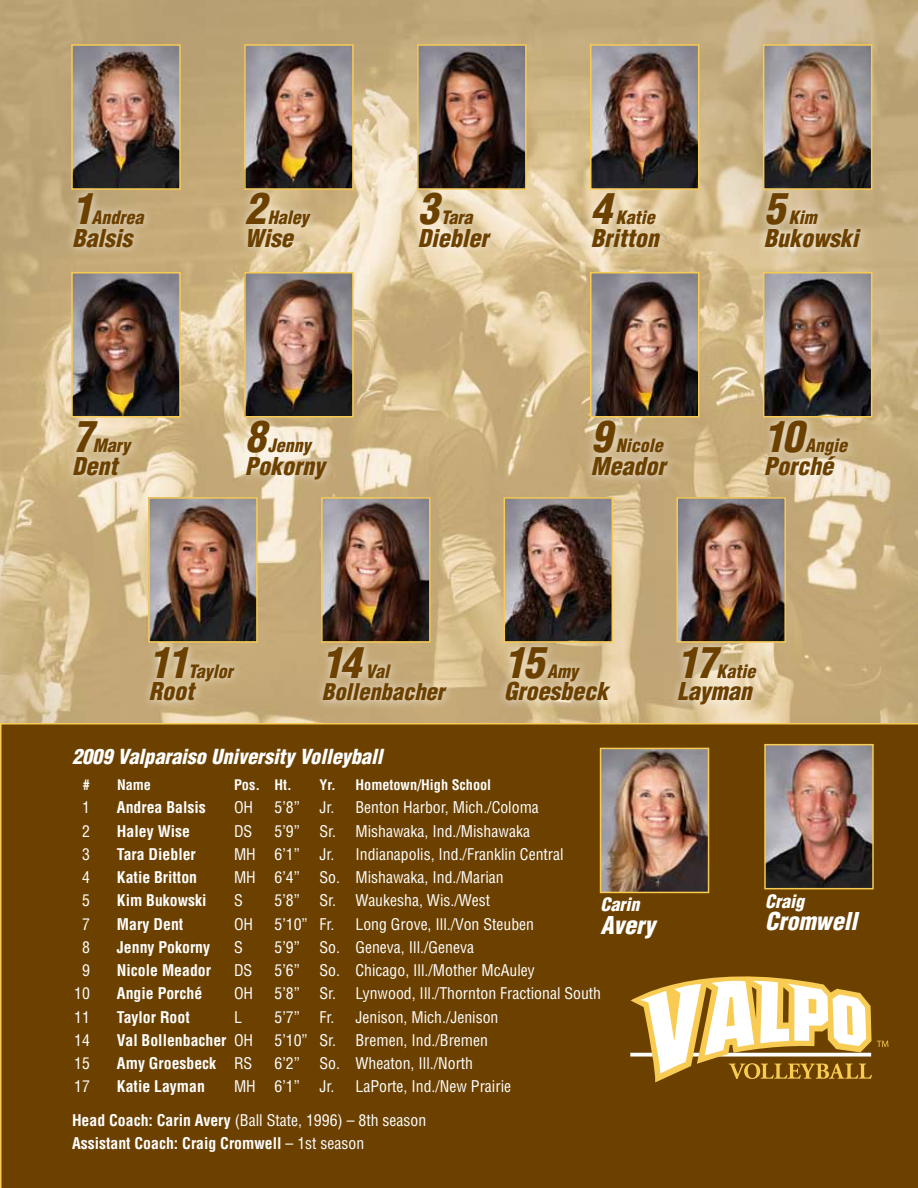
<style>
.page{position:relative;width:918px;height:1188px;background:#fff}
.page>*{position:absolute;margin:0;border:0;box-sizing:border-box;transform-origin:0 0}
.t1{font:italic 900 condensed 42px "Helvetica";letter-spacing:-.06em;color:#6c4100}
.t2{font:italic 900 condensed 24px "Helvetica";color:#6c4100}
.t3{font:italic 900 condensed 24px "Helvetica";color:#fff}
.t4{font:italic 900 condensed 22.5px "Helvetica";color:#6c4100}
.t5{font:italic 900 condensed 20.25px "Helvetica";color:#fff}
.t6{font:italic 900 condensed 18px "Helvetica";color:#6c4100}
.t7{font:italic 900 condensed 18px "Helvetica";color:#fff}
.t8{font:condensed 15.75px/33.8px "Helvetica";color:#fff}
.t9{font:700 condensed 15.75px "Helvetica";color:#fff}
.t10{font:700 condensed 14.25px "Helvetica";color:#fff}
.s1{font-weight:400}
.s2{font-weight:700}
</style>
<div class="page">
<img style="left:0;top:0;width:918px;height:723px">
<div style="left:0;top:723px;width:918px;height:465px;background:#6c4100"></div>
<img style="left:74px;top:47px;width:104px;height:140px">
<div style="left:71px;top:44px;width:110px;height:146px;border:2px solid #f8cb53"></div>
<div style="left:63px;top:184px;width:89px;height:72px;background:#fff;opacity:.75"></div>
<img style="left:247px;top:47px;width:104px;height:140px">
<div style="left:244px;top:44px;width:110px;height:146px;border:2px solid #f8cb53"></div>
<div style="left:236px;top:183px;width:82px;height:73px;background:#fff;opacity:.75"></div>
<img style="left:420px;top:47px;width:104px;height:140px">
<div style="left:417px;top:44px;width:110px;height:146px;border:2px solid #f8cb53"></div>
<div style="left:409px;top:183px;width:90px;height:72px;background:#fff;opacity:.75"></div>
<img style="left:593px;top:47px;width:104px;height:140px">
<div style="left:590px;top:44px;width:110px;height:146px;border:2px solid #f8cb53"></div>
<div style="left:582px;top:184px;width:86px;height:72px;background:#fff;opacity:.75"></div>
<img style="left:766px;top:47px;width:103px;height:140px">
<div style="left:763px;top:44px;width:109px;height:146px;border:2px solid #f8cb53"></div>
<div style="left:755px;top:184px;width:113px;height:73px;background:#fff;opacity:.75"></div>
<img style="left:74px;top:275px;width:104px;height:140px">
<div style="left:71px;top:272px;width:110px;height:146px;border:2px solid #f8cb53"></div>
<div style="left:63px;top:412px;width:77px;height:73px;background:#fff;opacity:.75"></div>
<div style="left:236px;top:411px;width:99px;height:76px;background:#fff;opacity:.75"></div>
<img style="left:247px;top:275px;width:104px;height:140px">
<div style="left:244px;top:272px;width:110px;height:146px;border:2px solid #f8cb53"></div>
<div style="left:313px;top:637px;width:142px;height:73px;background:#fff;opacity:.75"></div>
<img style="left:324px;top:500px;width:104px;height:140px">
<div style="left:321px;top:497px;width:110px;height:146px;border:2px solid #f8cb53"></div>
<img style="left:603px;top:751px;width:103px;height:139px">
<div style="left:600px;top:748px;width:109px;height:145px;border:2px solid #f8cb53"></div>
<img style="left:767px;top:747px;width:104px;height:139px">
<div style="left:764px;top:744px;width:110px;height:145px;border:2px solid #f8cb53"></div>
<div style="left:496px;top:637px;width:122px;height:73px;background:#fff;opacity:.75"></div>
<img style="left:507px;top:500px;width:103px;height:140px">
<div style="left:504px;top:497px;width:109px;height:146px;border:2px solid #f8cb53"></div>
<div style="left:668px;top:637px;width:96px;height:77px;background:#fff;opacity:.75"></div>
<img style="left:679px;top:500px;width:104px;height:140px">
<div style="left:676px;top:497px;width:110px;height:146px;border:2px solid #f8cb53"></div>
<div style="left:582px;top:411px;width:94px;height:73px;background:#fff;opacity:.75"></div>
<img style="left:593px;top:275px;width:104px;height:140px">
<div style="left:590px;top:272px;width:110px;height:146px;border:2px solid #f8cb53"></div>
<div style="left:755px;top:411px;width:101px;height:73px;background:#fff;opacity:.75"></div>
<img style="left:766px;top:275px;width:103px;height:140px">
<div style="left:763px;top:272px;width:109px;height:146px;border:2px solid #f8cb53"></div>
<div style="left:140px;top:637px;width:102px;height:73px;background:#fff;opacity:.75"></div>
<img style="left:151px;top:500px;width:104px;height:140px">
<div style="left:148px;top:497px;width:110px;height:146px;border:2px solid #f8cb53"></div>
<svg style="left:631px;top:976px;width:257px;height:106px"></svg>
<h1 class="t1" style="left:72px;top:182px;width:22px">1</h1>
<p class="t6" style="left:92px;top:206px;width:54px">Andrea</p>
<h2 class="t2" style="left:72px;top:223px;width:61px">Balsis</h2>
<h1 class="t1" style="left:245px;top:182px;width:22px">2</h1>
<p class="t6" style="left:268px;top:206px;width:43px">Haley</p>
<h2 class="t2" style="left:245px;top:223px;width:49px">Wise</h2>
<h1 class="t1" style="left:418px;top:182px;width:22px">3</h1>
<p class="t6" style="left:441px;top:206px;width:33px">Tara</p>
<h2 class="t2" style="left:418px;top:223px;width:72px">Diebler</h2>
<h1 class="t1" style="left:591px;top:182px;width:22px">4</h1>
<p class="t6" style="left:616px;top:206px;width:41px">Katie</p>
<h2 class="t2" style="left:591px;top:223px;width:69px">Britton</h2>
<h1 class="t1" style="left:764px;top:182px;width:22px">5</h1>
<p class="t6" style="left:789px;top:206px;width:30px">Kim</p>
<h2 class="t2" style="left:764px;top:223px;width:96px">Bukowski</h2>
<h1 class="t1" style="left:72px;top:410px;width:22px">7</h1>
<p class="t6" style="left:93px;top:434px;width:39px">Mary</p>
<h2 class="t2" style="left:72px;top:451px;width:47px">Dent</h2>
<h1 class="t1" style="left:245px;top:410px;width:22px">8</h1>
<p class="t6" style="left:268px;top:434px;width:44px">Jenny</p>
<h2 class="t2" style="left:245px;top:451px;width:81px">Pokorny</h2>
<h1 class="t1" style="left:591px;top:410px;width:22px">9</h1>
<p class="t6" style="left:616px;top:434px;width:49px">Nicole</p>
<h2 class="t2" style="left:591px;top:451px;width:76px">Meador</h2>
<h1 class="t1" style="left:764px;top:410px;width:41px">10</h1>
<p class="t6" style="left:805px;top:434px;width:44px">Angie</p>
<h2 class="t2" style="left:764px;top:451px;width:71px">Porché</h2>
<h1 class="t1" style="left:149px;top:636px;width:41px">11</h1>
<p class="t6" style="left:188px;top:660px;width:46px">Taylor</p>
<h2 class="t2" style="left:149px;top:676px;width:47px">Root</h2>
<h1 class="t1" style="left:322px;top:636px;width:41px">14</h1>
<p class="t6" style="left:365px;top:660px;width:25px">Val</p>
<h3 class="t4" style="left:322px;top:678px;width:124px">Bollenbacher</h3>
<h1 class="t1" style="left:504px;top:636px;width:41px">15</h1>
<p class="t6" style="left:547px;top:660px;width:32px">Amy</p>
<h2 class="t2" style="left:504px;top:676px;width:105px">Groesbeck</h2>
<h1 class="t1" style="left:677px;top:636px;width:41px">17</h1>
<p class="t6" style="left:716px;top:660px;width:41px">Katie</p>
<h2 class="t2" style="left:677px;top:676px;width:76px">Layman</h2>
<p class="t5" style="left:72px;top:744px;width:312px">2009 Valparaiso University Volleyball</p>
<p class="t10" style="left:83px;top:776px;width:9px">#</p>
<p class="t10" style="left:117px;top:776px;width:36px">Name</p>
<p class="t10" style="left:234px;top:776px;width:59px">Pos. Ht.</p>
<p class="t10" style="left:320px;top:776px;width:173px">Yr. Hometown/High School</p>
<p class="t8" style="left:82px;top:791px;width:9px">1</p>
<p class="t9" style="left:117px;top:798px;width:90px">Andrea Balsis</p>
<p class="t8" style="left:234px;top:791px;width:21px">OH</p>
<p class="t8" style="left:274px;top:791px;width:62px">5’8” Jr.</p>
<p class="t8" style="left:356px;top:791px;width:185px">Benton Harbor, Mich./Coloma</p>
<p class="t8" style="left:82px;top:814px;width:9px">2</p>
<p class="t9" style="left:117px;top:821px;width:75px">Haley Wise</p>
<p class="t8" style="left:234px;top:814px;width:20px">DS</p>
<p class="t8" style="left:274px;top:814px;width:257px">5’9” Sr. Mishawaka, Ind./Mishawaka</p>
<p class="t8" style="left:82px;top:837px;width:9px">3</p>
<p class="t9" style="left:117px;top:844px;width:80px">Tara Diebler</p>
<p class="t8" style="left:234px;top:837px;width:102px">MH 6’1” Jr.</p>
<p class="t8" style="left:356px;top:837px;width:210px">Indianapolis, Ind./Franklin Central</p>
<p class="t8" style="left:82px;top:860px;width:9px">4</p>
<p class="t9" style="left:117px;top:868px;width:82px">Katie Britton</p>
<p class="t8" style="left:234px;top:860px;width:271px">MH 6’4” So. Mishawaka, Ind./Marian</p>
<p class="t8" style="left:82px;top:884px;width:9px">5</p>
<p class="t9" style="left:117px;top:891px;width:91px">Kim Bukowski</p>
<p class="t8" style="left:234px;top:884px;width:10px">S</p>
<p class="t8" style="left:274px;top:884px;width:217px">5’8” Sr. Waukesha, Wis./West</p>
<p class="t8" style="left:82px;top:907px;width:9px">7</p>
<p class="t9" style="left:117px;top:914px;width:68px">Mary Dent</p>
<p class="t8" style="left:234px;top:907px;width:21px">OH</p>
<p class="t8" style="left:274px;top:907px;width:62px">5’10” Fr.</p>
<p class="t8" style="left:356px;top:907px;width:180px">Long Grove, Ill./Von Steuben</p>
<p class="t8" style="left:82px;top:930px;width:9px">8</p>
<p class="t9" style="left:117px;top:937px;width:95px">Jenny Pokorny</p>
<p class="t8" style="left:234px;top:930px;width:10px">S</p>
<p class="t8" style="left:274px;top:930px;width:201px">5’9” So. Geneva, Ill./Geneva</p>
<p class="t8" style="left:82px;top:953px;width:9px">9</p>
<p class="t9" style="left:117px;top:961px;width:96px">Nicole Meador</p>
<p class="t8" style="left:234px;top:953px;width:20px">DS</p>
<p class="t8" style="left:274px;top:953px;width:262px">5’6” So. Chicago, Ill./Mother McAuley</p>
<p class="t8" style="left:74px;top:977px;width:17px">10</p>
<p class="t9" style="left:117px;top:984px;width:87px">Angie Porché</p>
<p class="t8" style="left:234px;top:977px;width:21px">OH</p>
<p class="t8" style="left:274px;top:977px;width:328px">5’8” Sr. Lynwood, Ill./Thornton Fractional South</p>
<p class="t8" style="left:74px;top:1000px;width:17px">11</p>
<p class="t9" style="left:117px;top:1007px;width:74px">Taylor Root</p>
<p class="t8" style="left:234px;top:1000px;width:9px">L</p>
<p class="t8" style="left:274px;top:1000px;width:62px">5’7” Fr.</p>
<p class="t8" style="left:356px;top:1000px;width:145px">Jenison, Mich./Jenison</p>
<p class="t8" style="left:74px;top:1023px;width:17px">14</p>
<p class="t9" style="left:117px;top:1030px;width:138px">Val Bollenbacher <span class="s1">OH</span></p>
<p class="t8" style="left:274px;top:1023px;width:215px">5’10” Sr. Bremen, Ind./Bremen</p>
<p class="t8" style="left:74px;top:1046px;width:17px">15</p>
<p class="t9" style="left:117px;top:1053px;width:137px">Amy Groesbeck <span class="s1">RS</span></p>
<p class="t8" style="left:274px;top:1046px;width:200px">6’2” So. Wheaton, Ill./North</p>
<p class="t8" style="left:74px;top:1070px;width:17px">17</p>
<p class="t9" style="left:117px;top:1077px;width:89px">Katie Layman</p>
<p class="t8" style="left:234px;top:1070px;width:102px">MH 6’1” Jr.</p>
<p class="t7" style="left:601px;top:893px;width:41px">Carin</p>
<h2 class="t3" style="left:601px;top:910px;width:56px">Avery</h2>
<p class="t8" style="left:72px;top:1070px;width:441px;text-indent:284px">LaPorte, Ind./New Prairie<br><span class="s2">Head Coach: Carin Avery</span> (Ball State, 1996) – 8th season</p>
<p class="t9" style="left:72px;top:1134px;width:294px">Assistant Coach: Craig Cromwell <span class="s1">– 1st season</span></p>
<p class="t7" style="left:765px;top:890px;width:41px">Craig</p>
<h2 class="t3" style="left:765px;top:906px;width:94px">Cromwell</h2>
</div>
